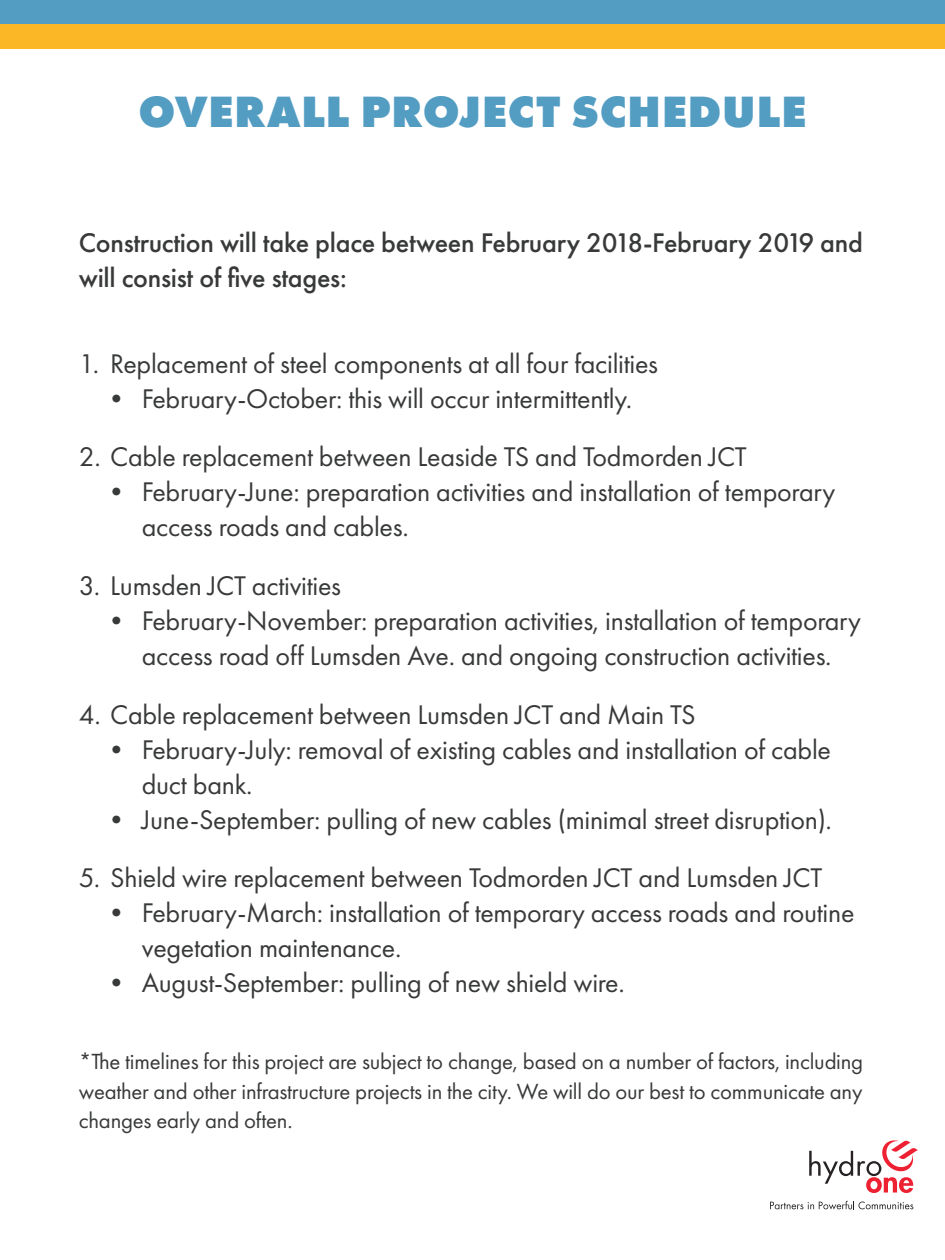
<style>
.page{position:relative;width:945px;height:1260px;background:#fff}
.page>*{position:absolute;margin:0;border:0;box-sizing:border-box;transform-origin:0 0}
.heading{font:800 45.5px "Futura PT";letter-spacing:.01em;color:#539dc3}
.t1{font:28px/35px "Futura PT";letter-spacing:-.01em;color:#383a39}
.intro{font:500 28px/35px "Futura PT";letter-spacing:-.01em;color:#383a39}
.bullets{font:22.75px/29.8px "Futura PT";letter-spacing:-.01em;color:#383a39;text-align:justify}
</style>
<div class="page">
<svg style="left:809px;top:1140px;width:109px;height:53px"></svg>
<svg style="left:770px;top:1201px;width:143px;height:9px"></svg>
<div style="left:0;top:24px;width:945px;height:24px;background:#fcb726"></div>
<div style="left:0;top:0;width:945px;height:24px;background:#539dc3"></div>
<p class="heading" style="left:139px;top:83px;width:669px">OVERALL PROJECT SCHEDULE</p>
<p class="intro" style="left:79px;top:225px;width:786px">Construction will take place between February 2018-February 2019 and will consist of five stages:</p>
<p class="t1" style="left:79px;top:346px;width:581px">1. Replacement of steel components at all four facilities</p>
<p class="t1" style="left:102px;top:381px;width:531px">• February-October: this will occur intermittently.</p>
<p class="t1" style="left:79px;top:439px;width:670px">2. Cable replacement between Leaside TS and Todmorden JCT</p>
<p class="t1" style="left:142px;top:474px;width:695px;text-indent:-39px">• February-June: preparation activities and installation of temporary access roads and cables.</p>
<p class="t1" style="left:79px;top:568px;width:264px">3. Lumsden JCT activities</p>
<p class="t1" style="left:102px;top:603px;width:760px;text-align:center">• February-November: preparation activities, installation of temporary access road off Lumsden Ave. and ongoing construction activities.</p>
<p class="t1" style="left:79px;top:697px;width:618px">4. Cable replacement between Lumsden JCT and Main TS</p>
<p class="t1" style="left:142px;top:732px;width:691px;text-indent:-39px">• February-July: removal of existing cables and installation of cable duct bank.</p>
<p class="t1" style="left:102px;top:802px;width:731px">• June-September: pulling of new cables (minimal street disruption).</p>
<p class="t1" style="left:79px;top:860px;width:745px">5. Shield wire replacement between Todmorden JCT and Lumsden JCT</p>
<p class="t1" style="left:142px;top:895px;width:714px;text-indent:-39px">• February-March: installation of temporary access roads and routine vegetation maintenance.</p>
<p class="t1" style="left:102px;top:965px;width:524px">• August-September: pulling of new shield wire.</p>
<p class="bullets" style="left:79px;top:1046px;width:786px">*The timelines for this project are subject to change, based on a number of factors, including weather and other infrastructure projects in the city. We will do our best to communicate any changes early and often.</p>
</div>
